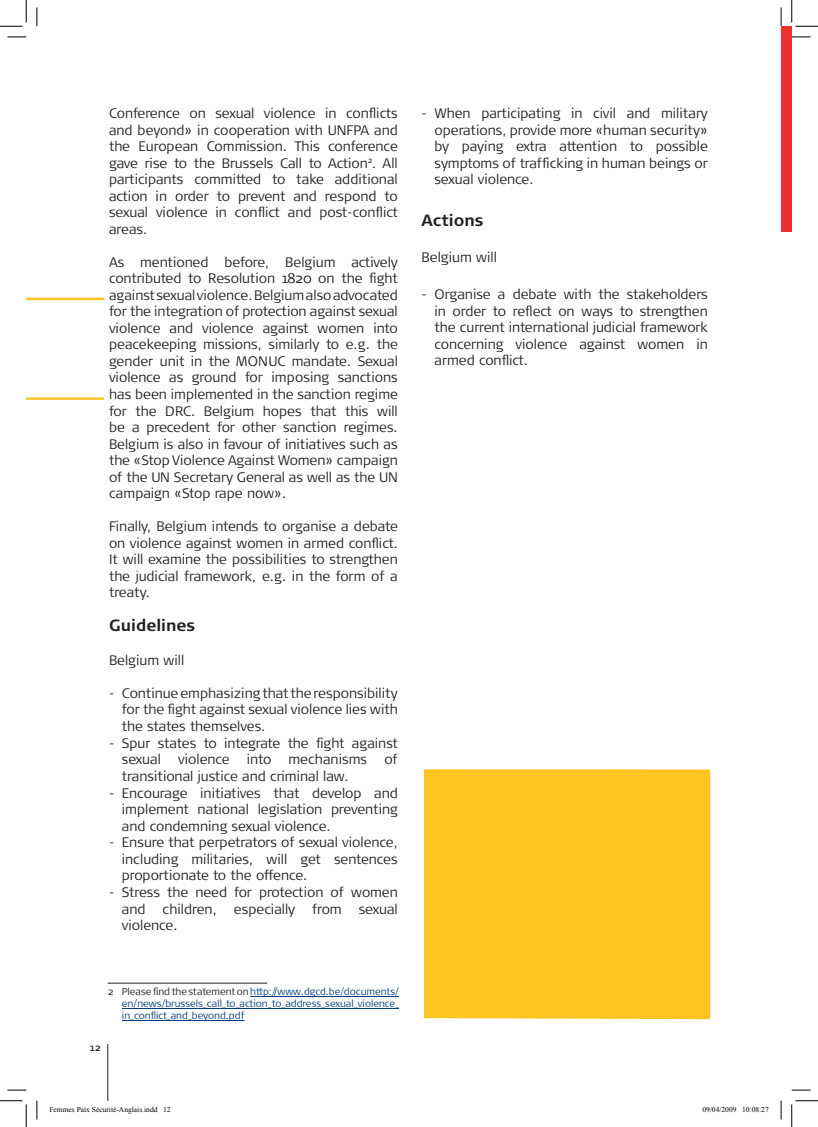
<style>
.page{position:relative;width:818px;height:1127px;background:#fff}
.page>*{position:absolute;margin:0;border:0;box-sizing:border-box;transform-origin:0 0}
.t1{font:700 16.25px "Signa OT";color:#231f20}
.t2{font:300 13.75px/16.5px "Signa OT";color:#231f20;text-align:justify}
.t3{font:300 10px/12px "Signa OT";color:#013d7d;text-align:justify}
.t4{font:10px "Signa OT";color:#231f20}
.t5{font:7.5px "Times New Roman";color:#000}
.s1{color:#231f20}
</style>
<div class="page">
<hr style="left:107px;top:1043px;width:1px;height:57px;background:#231f20">
<hr style="left:108px;top:982px;width:159px;height:1px;background:#231f20">
<hr style="left:250px;top:995px;width:149px;height:1px;background:#013d7d">
<hr style="left:122px;top:1007px;width:277px;height:1px;background:#013d7d">
<hr style="left:122px;top:1019px;width:123px;height:1px;background:#013d7d">
<div style="left:424px;top:769px;width:286px;height:249px;background:#fec422"></div>
<div style="left:781px;top:26px;width:11px;height:206px;background:#ee3032"></div>
<hr style="left:26px;top:297px;width:78px;height:3px;background:#fec422">
<hr style="left:26px;top:397px;width:78px;height:3px;background:#fec422">
<svg style="left:8px;top:36px;width:18px;height:2px"></svg>
<svg style="left:792px;top:36px;width:18px;height:2px"></svg>
<svg style="left:8px;top:1089px;width:18px;height:1px"></svg>
<svg style="left:792px;top:1089px;width:18px;height:1px"></svg>
<svg style="left:36px;top:8px;width:2px;height:18px"></svg>
<svg style="left:36px;top:1100px;width:2px;height:19px"></svg>
<svg style="left:780px;top:8px;width:2px;height:18px"></svg>
<svg style="left:780px;top:1100px;width:2px;height:19px"></svg>
<svg style="left:0;top:0;width:27px;height:27px"></svg>
<svg style="left:0;top:1100px;width:27px;height:26px"></svg>
<svg style="left:791px;top:0;width:27px;height:27px"></svg>
<svg style="left:791px;top:1100px;width:27px;height:26px"></svg>
<p class="t2" style="left:109px;top:105px;width:290px">Conference on sexual violence in conflicts and beyond» in cooperation with UNFPA and the European Commission. This conference gave rise to the Brussels Call to Action<sup>2</sup>. All participants committed to take additional action in order to prevent and respond to sexual violence in conflict and post-conflict areas.</p>
<p class="t2" style="left:109px;top:254px;width:290px">As mentioned before, Belgium actively contributed to Resolution 1820 on the fight against sexual violence. Belgium also advocated for the integration of protection against sexual violence and violence against women into peacekeeping missions, similarly to e.g. the gender unit in the MONUC mandate. Sexual violence as ground for imposing sanctions has been implemented in the sanction regime for the DRC. Belgium hopes that this will be a precedent for other sanction regimes.<br>Belgium is also in favour of initiatives such as the «Stop Violence Against Women» campaign of the UN Secretary General as well as the UN campaign «Stop rape now».</p>
<p class="t2" style="left:109px;top:518px;width:290px">Finally, Belgium intends to organise a debate on violence against women in armed conflict.<br>It will examine the possibilities to strengthen the judicial framework, e.g. in the form of a treaty.</p>
<p class="t1" style="left:109px;top:616px;width:88px">Guidelines</p>
<p class="t2" style="left:109px;top:651px;width:77px">Belgium will</p>
<p class="t2" style="left:122px;top:684px;width:277px;text-indent:-13px">- Continue emphasizing that the responsibility for the fight against sexual violence lies with the states themselves.</p>
<p class="t2" style="left:122px;top:734px;width:277px;text-indent:-13px">- Spur states to integrate the fight against sexual</p>
<p class="t2" style="left:178px;top:751px;width:53px">violence</p>
<p class="t2" style="left:247px;top:751px;width:26px">into</p>
<p class="t2" style="left:289px;top:751px;width:80px">mechanisms</p>
<p class="t2" style="left:384px;top:751px;width:15px">of</p>
<p class="t2" style="left:122px;top:767px;width:228px">transitional justice and criminal law.</p>
<p class="t2" style="left:122px;top:784px;width:277px;text-indent:-13px">- Encourage initiatives that develop and implement national legislation preventing and condemning sexual violence.</p>
<p class="t2" style="left:122px;top:834px;width:277px;text-indent:-13px">- Ensure that perpetrators of sexual violence, including militaries, will get sentences proportionate to the offence.</p>
<p class="t2" style="left:122px;top:883px;width:277px;text-indent:-13px">- Stress the need for protection of women and children, especially from sexual violence.</p>
<p class="t2" style="left:434px;top:105px;width:275px;text-indent:-13px">- When participating in civil and military operations, provide more «human security» by paying extra attention to possible symptoms of trafficking in human beings or sexual violence.</p>
<p class="t1" style="left:422px;top:211px;width:64px">Actions</p>
<p class="t2" style="left:422px;top:248px;width:77px">Belgium will</p>
<p class="t2" style="left:434px;top:286px;width:275px;text-indent:-13px">- Organise a debate with the stakeholders in order to reflect on ways to strengthen the current international judicial framework concerning violence against women in armed conflict.</p>
<p class="t3" style="left:122px;top:985px;width:279px;text-indent:-14px"><span class="s1">2 Please find the statement on</span> http://www.dgcd.be/documents/ en/news/brussels_call_to_action_to_address_sexual_violence_ in_conflict_and_beyond.pdf</p>
<p class="t4" style="left:90px;top:1041px;width:12px">12</p>
<p class="t5" style="left:49px;top:1104px;width:123px">Femmes Paix Sécurité-Anglais.indd 12</p>
<p class="t5" style="left:702px;top:1104px;width:68px">09/04/2009 10:08:27</p>
</div>
